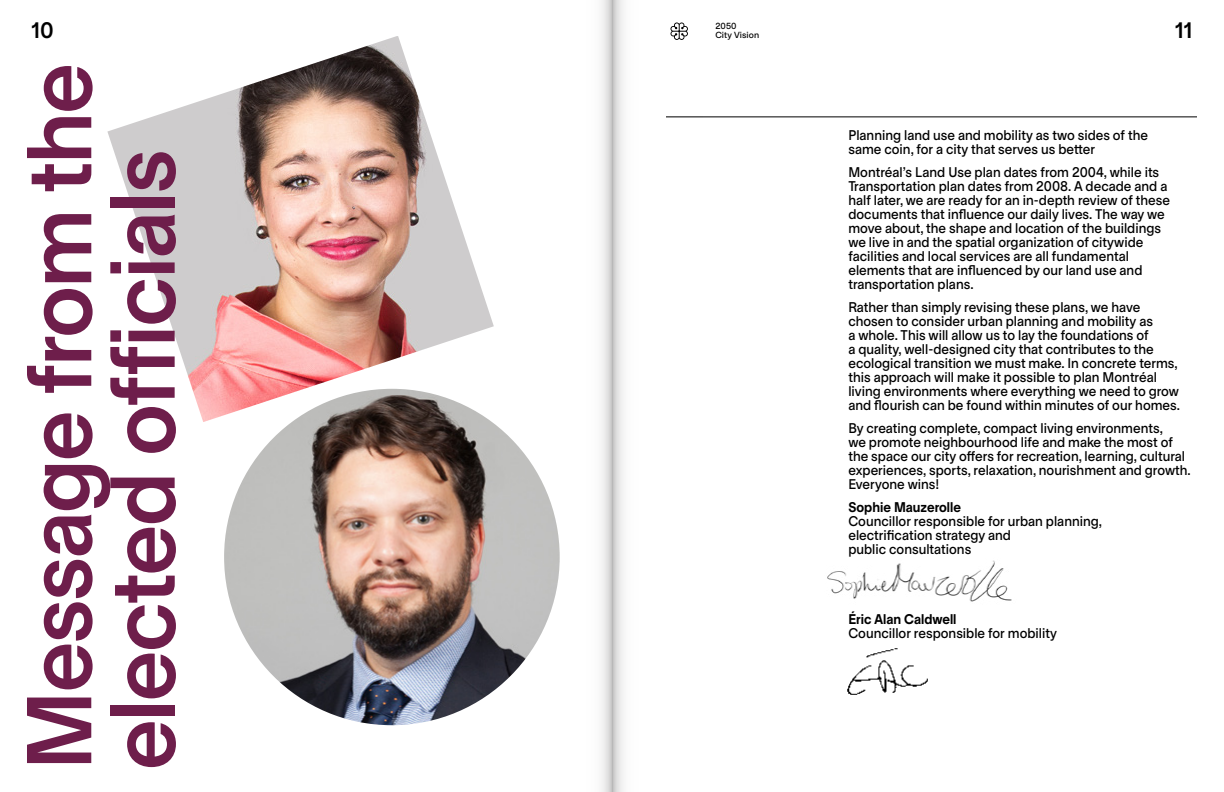
<style>
.page{position:relative;width:1224px;height:792px;background:#fff}
.page>*{position:absolute;margin:0;border:0;box-sizing:border-box;transform-origin:0 0}
.t1{font:600 88.2px/83.4px "Superpose";letter-spacing:-.02em;color:#6e1e4b}
.t2{font:600 21.5px "Superpose";color:#000}
.t3{font:500 13.5px/14px "Superpose";color:#000;scale:.95 1}
.t4{font:700 13.5px "Superpose";color:#000;scale:.95 1}
.t5{font:500 8.5px/9.5px "Superpose";letter-spacing:.01em;color:#000}
</style>
<div class="page">
<hr style="left:666px;top:117px;width:531px;height:1px;background:#000">
<img style="left:107px;top:36px;width:387px;height:386px">
<img style="left:224px;top:389px;width:297px;height:336px">
<img style="left:847px;top:648px;width:81px;height:47px">
<img style="left:827px;top:560px;width:185px;height:42px">
<svg style="left:612px;top:0;width:91px;height:792px"></svg>
<svg style="left:521px;top:0;width:91px;height:792px"></svg>
<h2 class="t2" style="left:32px;top:15px;width:24px">10</h2>
<h2 class="t2" style="left:1175px;top:15px;width:19px">11</h2>
<p class="t5" style="left:715px;top:21px;width:45px">2050<br>City Vision</p>
<h1 class="t1" style="left:15px;top:770px;width:708px;rotate:-90deg">Message from the elected officials</h1>
<p class="t3" style="left:848px;top:128px;width:317px">Planning land use and mobility as two sides of the same coin, for a city that serves us better</p>
<p class="t3" style="left:848px;top:165px;width:340px">Montréal’s Land Use plan dates from 2004, while its Transportation plan dates from 2008. A decade and a half later, we are ready for an in-depth review of these documents that influence our daily lives. The way we move about, the shape and location of the buildings we live in and the spatial organization of citywide facilities and local services are all fundamental elements that are influenced by our land use and transportation plans.</p>
<p class="t3" style="left:848px;top:300px;width:351px">Rather than simply revising these plans, we have chosen to consider urban planning and mobility as<br>a whole. This will allow us to lay the foundations of<br>a quality, well-designed city that contributes to the ecological transition we must make. In concrete terms, this approach will make it possible to plan Montréal living environments where everything we need to grow and flourish can be found within minutes of our homes.</p>
<p class="t3" style="left:848px;top:421px;width:362px">By creating complete, compact living environments,<br>we promote neighbourhood life and make the most of the space our city offers for recreation, learning, cultural experiences, sports, relaxation, nourishment and growth.<br>Everyone wins!</p>
<p class="t4" style="left:848px;top:497px;width:120px">Sophie Mauzerolle</p>
<p class="t3" style="left:848px;top:514px;width:269px">Councillor responsible for urban planning, electrification strategy and<br>public consultations</p>
<p class="t4" style="left:848px;top:609px;width:115px">Éric Alan Caldwell</p>
<p class="t3" style="left:848px;top:626px;width:221px">Councillor responsible for mobility</p>
</div>
